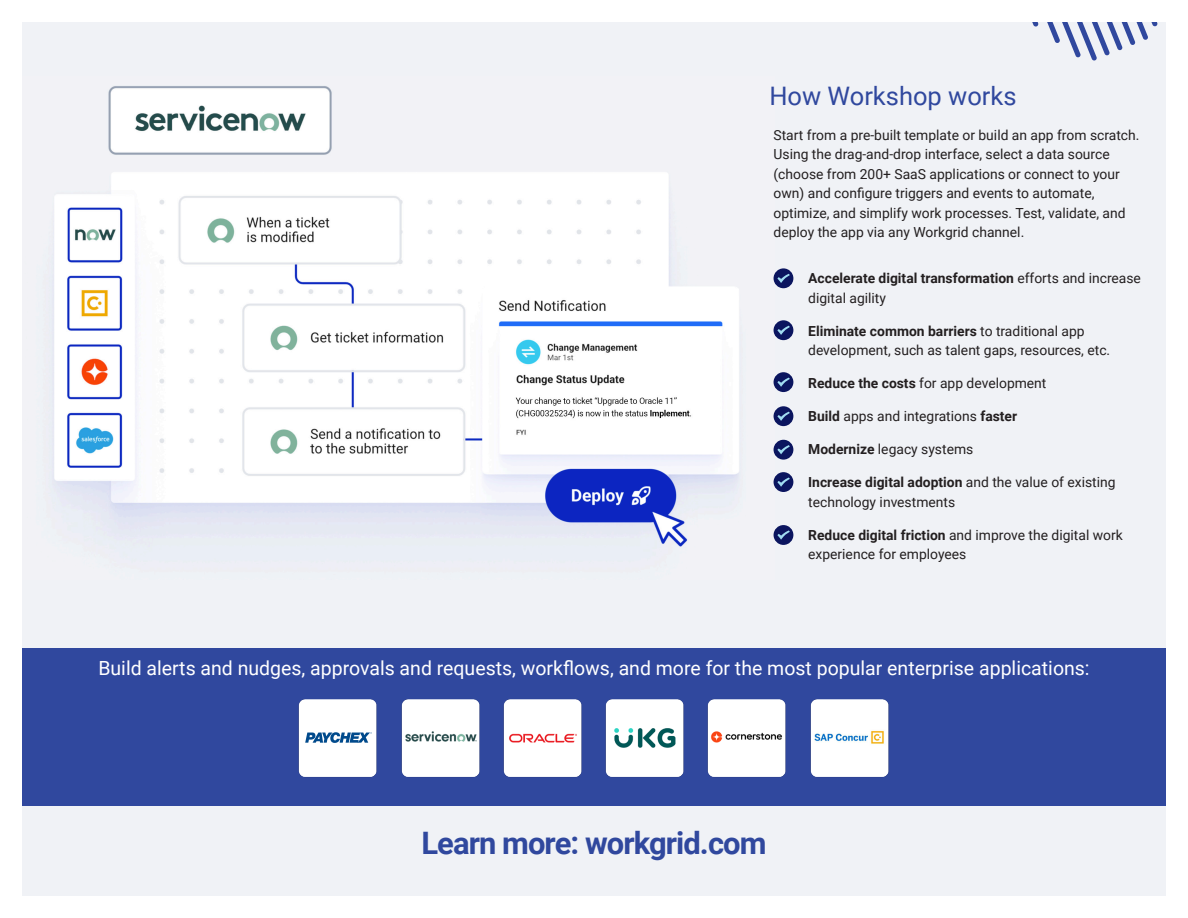
<style>
.page{position:relative;width:1188px;height:918px;background:#fff}
.page>*{position:absolute;margin:0;border:0;box-sizing:border-box;transform-origin:0 0}
.t1{font:700 30.9px "Roboto";letter-spacing:-.03em;color:#30489e}
.t2{font:25.5px "Roboto";color:#30489e}
.t3{font:19.5px "Roboto";color:#fff}
.t4{font:13.8px/19.5px "Roboto";color:#231f20}
.t5{font:700 13.8px/19.5px "Roboto";color:#231f20}
.s1{font-weight:400}
.s2{font-weight:700}
</style>
<div class="page">
<div style="left:22px;top:19px;width:1160px;height:899px;background:#f0f2f6"></div>
<svg style="left:1032px;top:22px;width:126px;height:39px"></svg>
<img style="left:53px;top:86px;width:721px;height:461px">
<div style="left:17px;top:648px;width:1160px;height:157px;background:#30489e"></div>
<div style="left:0;top:0;width:22px;height:918px;background:#fff"></div>
<div style="left:0;top:0;width:1188px;height:22px;background:#fff"></div>
<div style="left:1166px;top:0;width:22px;height:918px;background:#fff"></div>
<div style="left:0;top:896px;width:1188px;height:22px;background:#fff"></div>
<div style="left:774px;top:268px;width:19px;height:20px;background:#0b155f;border-radius:50%"></div>
<svg style="left:777px;top:274px;width:13px;height:9px"></svg>
<div style="left:774px;top:320px;width:19px;height:20px;background:#0b155f;border-radius:50%"></div>
<svg style="left:777px;top:326px;width:13px;height:9px"></svg>
<div style="left:774px;top:372px;width:19px;height:20px;background:#0b155f;border-radius:50%"></div>
<svg style="left:777px;top:378px;width:13px;height:9px"></svg>
<div style="left:774px;top:406px;width:19px;height:20px;background:#0b155f;border-radius:50%"></div>
<svg style="left:777px;top:412px;width:13px;height:9px"></svg>
<div style="left:774px;top:440px;width:19px;height:20px;background:#0b155f;border-radius:50%"></div>
<svg style="left:777px;top:445px;width:13px;height:9px"></svg>
<div style="left:774px;top:472px;width:19px;height:20px;background:#0b155f;border-radius:50%"></div>
<svg style="left:777px;top:478px;width:13px;height:9px"></svg>
<div style="left:774px;top:525px;width:19px;height:20px;background:#0b155f;border-radius:50%"></div>
<svg style="left:777px;top:530px;width:13px;height:10px"></svg>
<img style="left:605px;top:699px;width:79px;height:78px">
<img style="left:810px;top:699px;width:79px;height:78px">
<img style="left:707px;top:699px;width:79px;height:78px">
<img style="left:503px;top:699px;width:79px;height:78px">
<img style="left:401px;top:699px;width:79px;height:78px">
<img style="left:298px;top:699px;width:79px;height:78px">
<div style="left:304px;top:715px;width:65px;height:44px;background:#fff"></div>
<svg style="left:305px;top:732px;width:67px;height:11px"></svg>
<p class="t2" style="left:769px;top:78px;width:249px">How Workshop works</p>
<p class="t4" style="left:774px;top:125px;width:367px">Start from a pre-built template or build an app from scratch.<br>Using the drag-and-drop interface, select a data source (choose from 200+ SaaS applications or connect to your own) and configure triggers and events to automate, optimize, and simplify work processes. Test, validate, and deploy the app via any Workgrid channel.</p>
<p class="t5" style="left:808px;top:268px;width:334px;text-indent:-27px">• Accelerate digital transformation <span class="s1">efforts and increase digital agility</span></p>
<p class="t4" style="left:808px;top:321px;width:304px;text-indent:-27px"><span class="s2">• Eliminate common barriers</span> to traditional app development, such as talent gaps, resources, etc.</p>
<p class="t4" style="left:781px;top:373px;width:267px"><span class="s2">• Reduce the costs</span> for app development</p>
<p class="t4" style="left:781px;top:406px;width:237px"><span class="s2">• Build</span> apps and integrations <span class="s2">faster</span></p>
<p class="t4" style="left:781px;top:439px;width:194px"><span class="s2">• Modernize</span> legacy systems</p>
<p class="t4" style="left:808px;top:472px;width:309px;text-indent:-27px"><span class="s2">• Increase digital adoption</span> and the value of existing technology investments</p>
<p class="t4" style="left:808px;top:525px;width:316px;text-indent:-27px"><span class="s2">• Reduce digital friction</span> and improve the digital work experience for employees</p>
<p class="t3" style="left:98px;top:654px;width:993px">Build alerts and nudges, approvals and requests, workflows, and more for the most popular enterprise applications:</p>
<p class="t1" style="left:421px;top:821px;width:347px">Learn more: workgrid.com</p>
</div>
